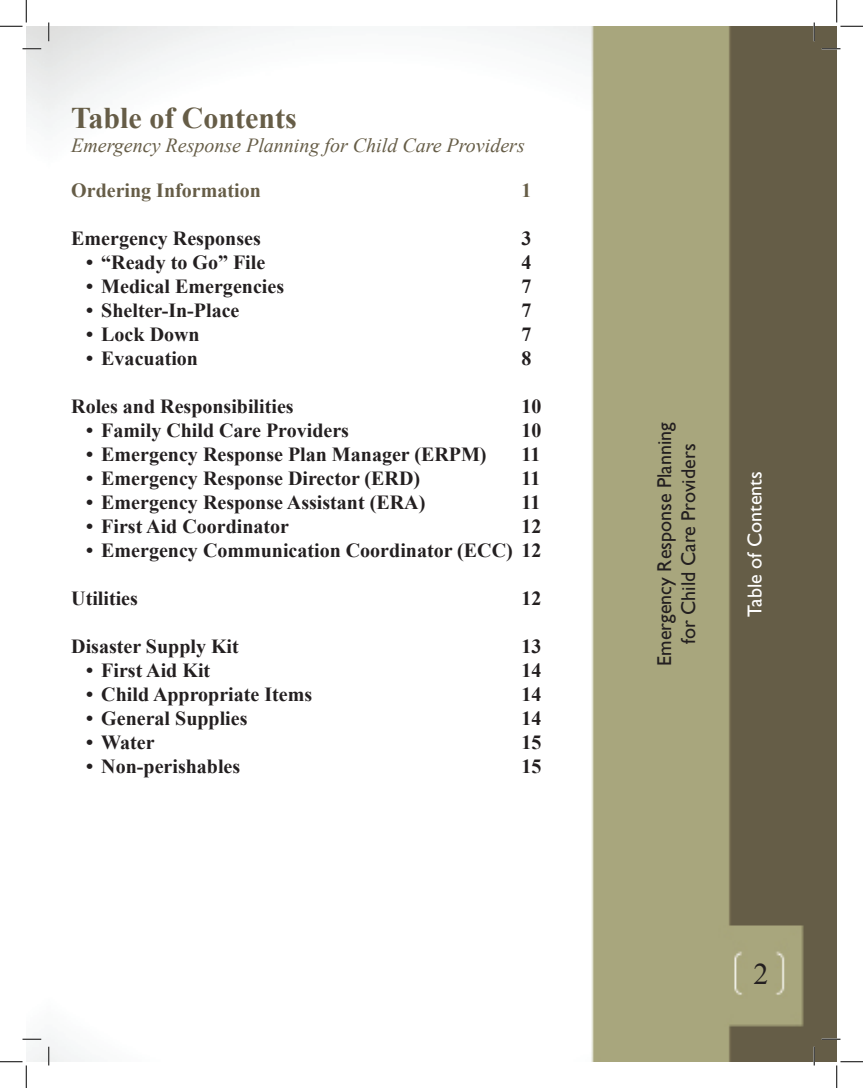
<style>
.page{position:relative;width:863px;height:1088px;background:#fff}
.page>*{position:absolute;margin:0;border:0;box-sizing:border-box;transform-origin:0 0}
.t1{font:700 30px "Times New Roman";color:#665d47}
.t2{font:30px "Times New Roman";color:#231f20}
.t3{font:700 20px "Times New Roman";color:#231f20}
.t4{font:20px/24px "Gill Sans";color:#231f20;text-align:center}
.t5{font:italic 20px "Times New Roman";color:#665d47}
.t6{font:700 20px "Times New Roman";color:#665d47}
.t7{font:20px "Gill Sans";color:#fff}
</style>
<div class="page">
<img style="left:49px;top:26px;width:787px;height:1035px">
<svg style="left:22px;top:48px;width:19px;height:2px"></svg>
<svg style="left:821px;top:48px;width:19px;height:2px"></svg>
<svg style="left:22px;top:1038px;width:19px;height:2px"></svg>
<svg style="left:821px;top:1038px;width:19px;height:2px"></svg>
<svg style="left:48px;top:22px;width:2px;height:19px"></svg>
<svg style="left:48px;top:1046px;width:2px;height:19px"></svg>
<svg style="left:813px;top:22px;width:2px;height:19px"></svg>
<svg style="left:813px;top:1046px;width:2px;height:19px"></svg>
<svg style="left:0;top:0;width:27px;height:27px"></svg>
<svg style="left:0;top:1061px;width:27px;height:27px"></svg>
<svg style="left:836px;top:0;width:26px;height:27px"></svg>
<svg style="left:836px;top:1061px;width:26px;height:27px"></svg>
<h1 class="t1" style="left:71px;top:97px;width:227px">Table of Contents</h1>
<p class="t5" style="left:71px;top:132px;width:455px">Emergency Response Planning for Child Care Providers</p>
<p class="t6" style="left:71px;top:177px;width:191px">Ordering Information</p>
<p class="t6" style="left:521px;top:177px;width:11px">1</p>
<p class="t3" style="left:71px;top:225px;width:191px">Emergency Responses</p>
<p class="t3" style="left:521px;top:225px;width:11px">3</p>
<p class="t3" style="left:86px;top:249px;width:180px">• “Ready to Go” File</p>
<p class="t3" style="left:521px;top:249px;width:11px">4</p>
<p class="t3" style="left:86px;top:273px;width:199px">• Medical Emergencies</p>
<p class="t3" style="left:521px;top:273px;width:11px">7</p>
<p class="t3" style="left:86px;top:297px;width:155px">• Shelter-In-Place</p>
<p class="t3" style="left:521px;top:297px;width:11px">7</p>
<p class="t3" style="left:86px;top:321px;width:115px">• Lock Down</p>
<p class="t3" style="left:521px;top:321px;width:11px">7</p>
<p class="t3" style="left:86px;top:345px;width:113px">• Evacuation</p>
<p class="t3" style="left:521px;top:345px;width:11px">8</p>
<p class="t3" style="left:71px;top:393px;width:224px">Roles and Responsibilities</p>
<p class="t3" style="left:521px;top:393px;width:21px">10</p>
<p class="t3" style="left:86px;top:417px;width:264px">• Family Child Care Providers</p>
<p class="t3" style="left:521px;top:417px;width:21px">10</p>
<p class="t3" style="left:86px;top:441px;width:402px">• Emergency Response Plan Manager (ERPM)</p>
<p class="t3" style="left:521px;top:441px;width:20px">11</p>
<p class="t3" style="left:86px;top:465px;width:335px">• Emergency Response Director (ERD)</p>
<p class="t3" style="left:521px;top:465px;width:20px">11</p>
<p class="t3" style="left:86px;top:489px;width:340px">• Emergency Response Assistant (ERA)</p>
<p class="t3" style="left:521px;top:489px;width:20px">11</p>
<p class="t3" style="left:86px;top:513px;width:204px">• First Aid Coordinator</p>
<p class="t3" style="left:521px;top:513px;width:21px">12</p>
<p class="t3" style="left:86px;top:537px;width:456px">• Emergency Communication Coordinator (ECC) 12</p>
<p class="t3" style="left:71px;top:585px;width:68px">Utilities</p>
<p class="t3" style="left:521px;top:585px;width:21px">12</p>
<p class="t3" style="left:71px;top:633px;width:169px">Disaster Supply Kit</p>
<p class="t3" style="left:521px;top:633px;width:21px">13</p>
<p class="t3" style="left:86px;top:657px;width:125px">• First Aid Kit</p>
<p class="t3" style="left:521px;top:657px;width:21px">14</p>
<p class="t3" style="left:86px;top:681px;width:227px">• Child Appropriate Items</p>
<p class="t3" style="left:521px;top:681px;width:21px">14</p>
<p class="t3" style="left:86px;top:705px;width:163px">• General Supplies</p>
<p class="t3" style="left:521px;top:705px;width:21px">14</p>
<p class="t3" style="left:86px;top:729px;width:70px">• Water</p>
<p class="t3" style="left:521px;top:729px;width:21px">15</p>
<p class="t3" style="left:86px;top:753px;width:155px">• Non-perishables</p>
<p class="t3" style="left:521px;top:753px;width:21px">15</p>
<p class="t4" style="left:652px;top:665px;width:245px;rotate:-90deg">Emergency Response Planning for Child Care Providers</p>
<p class="t7" style="left:743px;top:616px;width:147px;rotate:-90deg">Table of Contents</p>
<h1 class="t2" style="left:753px;top:953px;width:16px">2</h1>
</div>
